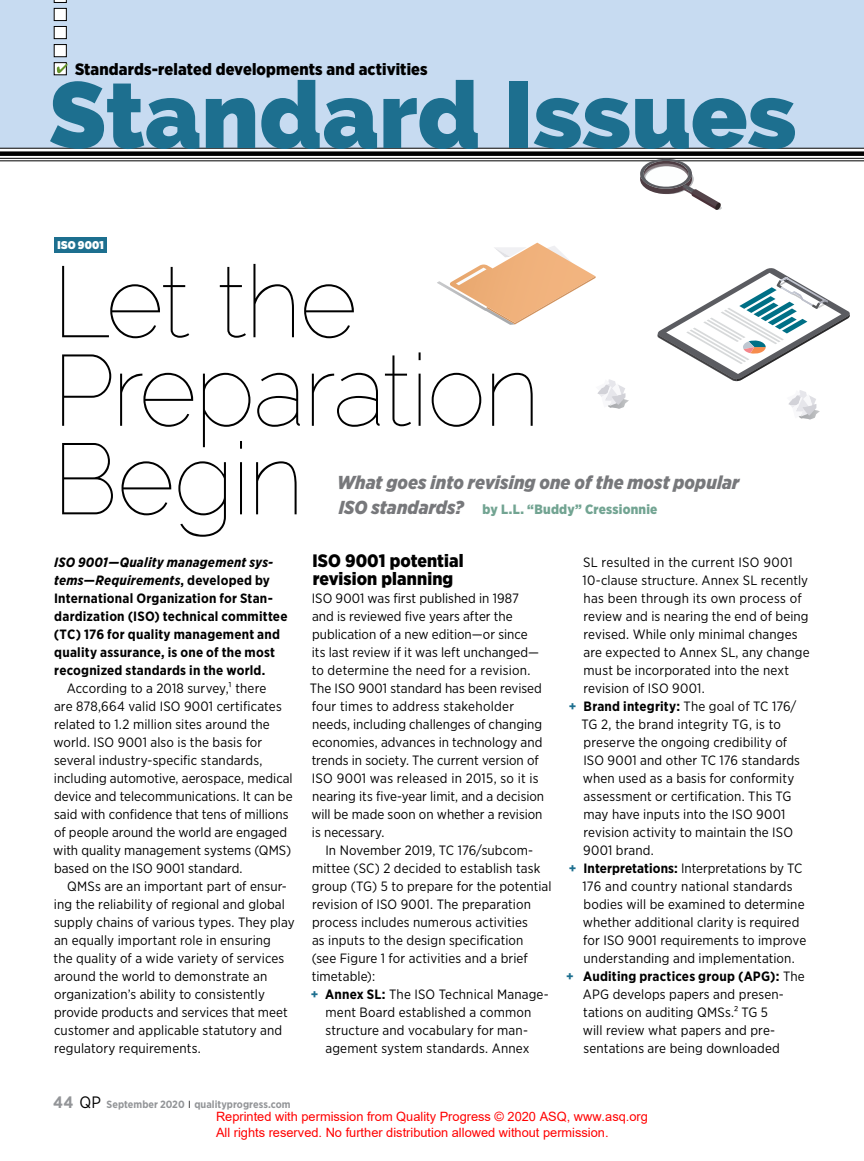
<style>
.page{position:relative;width:864px;height:1161px;background:#fff}
.page>*{position:absolute;margin:0;border:0;box-sizing:border-box;transform-origin:0 0}
.t1{font:100 100.5px/88.5px "Raleway";letter-spacing:-.025em;color:#000}
.t2{font:800 93.3px "Raleway";color:#1d6f8f}
.t3{font:italic 900 18.75px "Gotham Narrow";letter-spacing:.005em;color:#77787b}
.t4{font:900 18px/18px "Gotham Narrow";letter-spacing:.005em;color:#000}
.t5{font:900 16.5px "Gotham Narrow";letter-spacing:.01em;color:#000}
.t6{font:13.5px/18px "Gotham Narrow";letter-spacing:.005em;color:#000}
.t7{font:700 13.5px/18px "Gotham Narrow";letter-spacing:.015em;color:#000}
.t8{font:900 13.5px "Gotham Narrow";letter-spacing:.015em;color:#72a492}
.t9{font:12.75px/15.5px "Arial";color:#f00}
.t10{font:900 11.25px "Gotham Narrow";letter-spacing:.02em;color:#fff}
.t11{font:700 10.5px "Gotham Narrow";letter-spacing:.005em;color:#939598}
.s1{font-style:italic}
.s2{font-style:italic;font-size:18.75px;color:#77787b}
.s3{font-weight:700;color:#1d6f8f}
.s4{font-weight:700}
.s5{color:#1d6f8f}
.s6{font-weight:400}
.s7{font-size:16.5px}
.s8{font-weight:400;font-size:16.5px;color:#000}
.s9{color:#000}
</style>
<div class="page">
<div style="left:0;top:0;width:864px;height:148px;background:#c7dbf1"></div>
<div style="left:0;top:151px;width:864px;height:5px;background:#000"></div>
<hr style="left:0;top:161px;width:864px;height:1px;background:#000">
<hr style="left:0;top:158px;width:864px;height:1px;background:#000">
<hr style="left:0;top:148px;width:864px;height:1px;background:#000">
<div style="left:54px;top:62px;width:13px;height:13px;border:1px solid #000"></div>
<div style="left:54px;top:26px;width:12px;height:13px;background:#fff"></div>
<div style="left:54px;top:26px;width:13px;height:13px;border:1px solid #000"></div>
<div style="left:54px;top:45px;width:12px;height:12px;background:#fff"></div>
<div style="left:54px;top:44px;width:13px;height:13px;border:1px solid #000"></div>
<div style="left:54px;top:8px;width:12px;height:13px;background:#fff"></div>
<div style="left:54px;top:8px;width:13px;height:13px;border:1px solid #000"></div>
<svg style="left:54px;top:0;width:13px;height:3px"></svg>
<svg style="left:57px;top:64px;width:10px;height:9px"></svg>
<div style="left:54px;top:237px;width:52px;height:16px;background:#1d6f8f"></div>
<svg style="left:657px;top:268px;width:193px;height:113px"></svg>
<svg style="left:437px;top:243px;width:159px;height:82px"></svg>
<svg style="left:640px;top:157px;width:82px;height:53px"></svg>
<svg style="left:789px;top:390px;width:31px;height:30px"></svg>
<svg style="left:597px;top:379px;width:32px;height:30px"></svg>
<p class="t5" style="left:75px;top:58px;width:354px">Standards-related developments and activities</p>
<h2 class="t2" style="left:49px;top:61px;width:749px">Standard Issues</h2>
<p class="t10" style="left:58px;top:237px;width:48px">ISO 9001</p>
<h1 class="t1" style="left:52px;top:257px;width:490px">Let the<br>Preparation<br>Begin</h1>
<p class="t7" style="left:54px;top:553px;width:235px"><span class="s1">ISO 9001—Quality management sys&shy;tems</span>—<span class="s1">Requirements</span>, developed by International Organization for Stan&shy;dardization (ISO) technical committee (TC) 176 for quality management and quality assurance, is one of the most recognized standards in the world.</p>
<p class="t6" style="left:53px;top:679px;width:241px;text-indent:14px">According to a 2018 survey,1 there<br>are 878,664 valid ISO 9001 certificates related to 1.2 million sites around the world. ISO 9001 also is the basis for several industry-specific standards, including automotive, aerospace, medical device and telecommunications. It can be said with confidence that tens of millions of people around the world are engaged with quality management systems (QMS) based on the ISO 9001 standard.</p>
<p class="t6" style="left:54px;top:877px;width:243px;text-indent:14px">QMSs are an important part of ensur&shy;ing the reliability of regional and global supply chains of various types. They play an equally important role in ensuring<br>the quality of a wide variety of services around the world to demonstrate an organization’s ability to consistently provide products and services that meet customer and applicable statutory and regulatory requirements.</p>
<h3 class="t3" style="left:337px;top:470px;width:404px">What goes into revising one of the most popular</h3>
<p class="t8" style="left:339px;top:501px;width:320px"><span class="s2">ISO standards?</span> by L.L. “Buddy” Cressionnie</p>
<h3 class="t4" style="left:312px;top:551px;width:153px">ISO 9001 potential revision planning</h3>
<p class="t6" style="left:310px;top:589px;width:236px">ISO 9001 was first published in 1987<br>and is reviewed five years after the publication of a new edition—or since<br>its last review if it was left unchanged— to determine the need for a revision.<br>The ISO 9001 standard has been revised four times to address stakeholder needs, including challenges of changing economies, advances in technology and trends in society. The current version of ISO 9001 was released in 2015, so it is nearing its five-year limit, and a decision will be made soon on whether a revision is necessary.</p>
<p class="t6" style="left:325px;top:841px;width:209px">In November 2019, TC 176/subcom-</p>
<p class="t6" style="left:312px;top:859px;width:230px">mittee (SC) 2 decided to establish task</p>
<p class="t6" style="left:312px;top:877px;width:241px">group (TG) 5 to prepare for the potential</p>
<p class="t6" style="left:312px;top:895px;width:220px">revision of ISO 9001. The preparation</p>
<p class="t6" style="left:312px;top:913px;width:217px">process includes numerous activities</p>
<p class="t6" style="left:312px;top:931px;width:213px">as inputs to the design specification</p>
<p class="t6" style="left:312px;top:949px;width:218px">(see Figure 1 for activities and a brief</p>
<p class="t6" style="left:312px;top:967px;width:65px">timetable):</p>
<p class="t6" style="left:311px;top:985px;width:239px"><span class="s3">+</span> <span class="s4">Annex SL:</span> The ISO Technical Manage-</p>
<p class="t6" style="left:326px;top:1003px;width:207px">ment Board established a common</p>
<p class="t6" style="left:326px;top:1021px;width:204px">structure and vocabulary for man-</p>
<p class="t6" style="left:326px;top:1039px;width:205px">agement system standards. Annex</p>
<p class="t6" style="left:583px;top:553px;width:211px">SL resulted in the current ISO 9001</p>
<p class="t6" style="left:583px;top:571px;width:227px">10-clause structure. Annex SL recently</p>
<p class="t6" style="left:584px;top:589px;width:220px">has been through its own process of</p>
<p class="t6" style="left:584px;top:607px;width:227px">review and is nearing the end of being</p>
<p class="t6" style="left:584px;top:625px;width:216px">revised. While only minimal changes</p>
<p class="t6" style="left:584px;top:643px;width:228px">are expected to Annex SL, any change</p>
<p class="t6" style="left:584px;top:661px;width:207px">must be incorporated into the next</p>
<p class="t6" style="left:584px;top:679px;width:123px">revision of ISO 9001.</p>
<p class="t7" style="left:569px;top:697px;width:229px"><span class="s5">+</span> Brand integrity: <span class="s6">The goal of TC 176/</span></p>
<p class="t6" style="left:581px;top:715px;width:201px">TG 2, the brand integrity TG, is to</p>
<p class="t6" style="left:584px;top:733px;width:205px">preserve the ongoing credibility of</p>
<p class="t6" style="left:583px;top:751px;width:218px">ISO 9001 and other TC 176 standards</p>
<p class="t6" style="left:583px;top:769px;width:213px">when used as a basis for conformity</p>
<p class="t6" style="left:584px;top:787px;width:210px">assessment or certification. This TG</p>
<p class="t6" style="left:584px;top:805px;width:203px">may have inputs into the ISO 9001</p>
<p class="t6" style="left:584px;top:823px;width:211px">revision activity to maintain the ISO</p>
<p class="t6" style="left:583px;top:841px;width:72px">9001 brand.</p>
<p class="t6" style="left:569px;top:859px;width:235px"><span class="s3">+</span> <span class="s4">Interpretations:</span> Interpretations by TC</p>
<p class="t6" style="left:583px;top:877px;width:212px">176 and country national standards</p>
<p class="t6" style="left:584px;top:895px;width:223px">bodies will be examined to determine</p>
<p class="t6" style="left:583px;top:913px;width:218px">whether additional clarity is required</p>
<p class="t6" style="left:583px;top:931px;width:224px">for ISO 9001 requirements to improve</p>
<p class="t6" style="left:584px;top:949px;width:213px">understanding and implementation.</p>
<p class="t7" style="left:566px;top:967px;width:240px"><span class="s5">+</span> Auditing practices group (APG): <span class="s6">The</span></p>
<p class="t6" style="left:583px;top:985px;width:203px">APG develops papers and presen-</p>
<p class="t6" style="left:583px;top:1003px;width:186px">tations on auditing QMSs.2 TG 5</p>
<p class="t6" style="left:583px;top:1021px;width:194px">will review what papers and pre-</p>
<p class="t6" style="left:584px;top:1039px;width:198px">sentations are being downloaded</p>
<p class="t11" style="left:53px;top:1098px;width:239px"><span class="s7">44</span> <span class="s8">QP</span> September 2020 <span class="s9">❘</span> qualityprogress.com</p>
<p class="t9" style="left:216px;top:1109px;width:433px">Reprinted with permission from Quality Progress © 2020 ASQ, www.asq.org<br>All rights reserved. No further distribution allowed without permission.</p>
</div>
